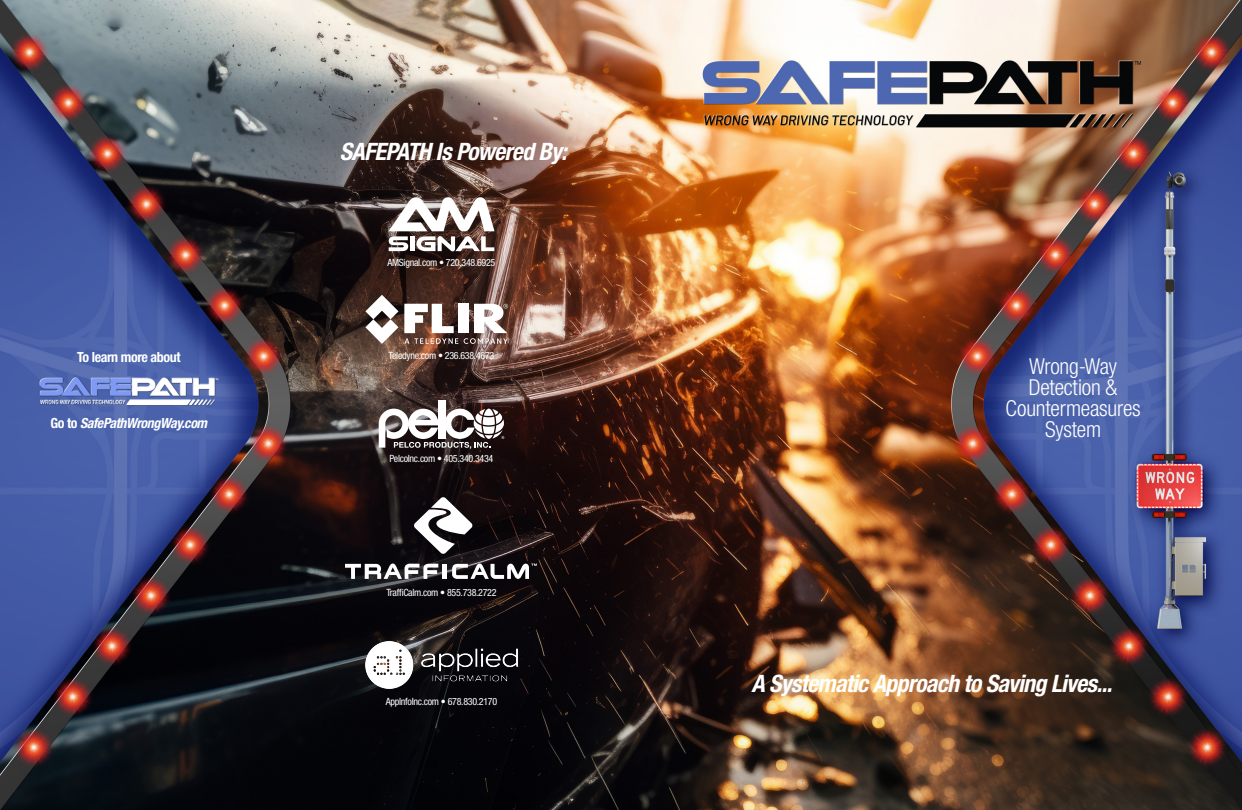
<style>
.page{position:relative;width:1242px;height:810px;background:#fff}
.page>*{position:absolute;margin:0;border:0;box-sizing:border-box;transform-origin:0 0}
.HEADS{font:italic 700 condensed 24px "Helvetica Neue LT Std";letter-spacing:-.03em;color:#fff}
.HEADS-2{font:300 condensed 22px/21px "Helvetica Neue LT Std";letter-spacing:-.01em;color:#fff;text-align:center}
.MEDIUM_SUBS{font:italic 700 condensed 14px "Helvetica Neue LT Std";letter-spacing:-.03em;color:#fff}
.MEDIUM_SUBS-2{font:700 condensed 14px "Helvetica Neue LT Std";letter-spacing:-.03em;color:#fff}
.HEADS-3{font:condensed 10px "Helvetica Neue LT Std";letter-spacing:-.03em;color:#fff}
.s1{font-style:normal}
</style>
<div class="page">
<img style="left:0;top:0;width:1242px;height:810px">
<div style="left:438px;top:400px;width:7px;height:39px;background:#fff"></div>
<svg style="left:379px;top:409px;width:125px;height:40px"></svg>
<hr style="left:443px;top:564px;width:4px;height:15px;background:#fff">
<svg style="left:345px;top:564px;width:93px;height:15px"></svg>
<svg style="left:452px;top:564px;width:85px;height:15px"></svg>
<svg style="left:414px;top:497px;width:59px;height:57px"></svg>
<div style="left:458px;top:304px;width:11px;height:29px;background:#fff"></div>
<svg style="left:365px;top:295px;width:93px;height:49px"></svg>
<svg style="left:464px;top:304px;width:44px;height:40px"></svg>
<svg style="left:388px;top:197px;width:107px;height:54px"></svg>
<img style="left:364px;top:639px;width:155px;height:52px">
<p class="MEDIUM_SUBS-2" style="left:77px;top:349px;width:105px">To learn more about</p>
<p class="MEDIUM_SUBS" style="left:50px;top:415px;width:158px"><span class="s1">Go to</span> SafePathWrongWay.com</p>
<p class="HEADS" style="left:340px;top:137px;width:229px">SAFEPATH Is Powered By:</p>
<p class="HEADS-3" style="left:388px;top:257px;width:109px">AMSignal.com • 720.348.6925</p>
<p class="HEADS-3" style="left:389px;top:349px;width:107px">Teledyne.com • 236.638.4673</p>
<p class="HEADS-3" style="left:390px;top:453px;width:105px">PelcoInc.com • 405.340.3434</p>
<p class="HEADS-3" style="left:386px;top:587px;width:112px">TraffiCalm.com • 855.738.2722</p>
<p class="HEADS-3" style="left:386px;top:696px;width:113px">AppInfoInc.com • 678.830.2170</p>
<p class="HEADS-2" style="left:1029px;top:356px;width:89px">Wrong-Way</p>
<p class="HEADS-2" style="left:1006px;top:377px;width:137px">Detection &amp;<br>Countermeasures<br>System</p>
<p class="HEADS" style="left:752px;top:669px;width:362px">A Systematic Approach to Saving Lives...</p>
</div>
